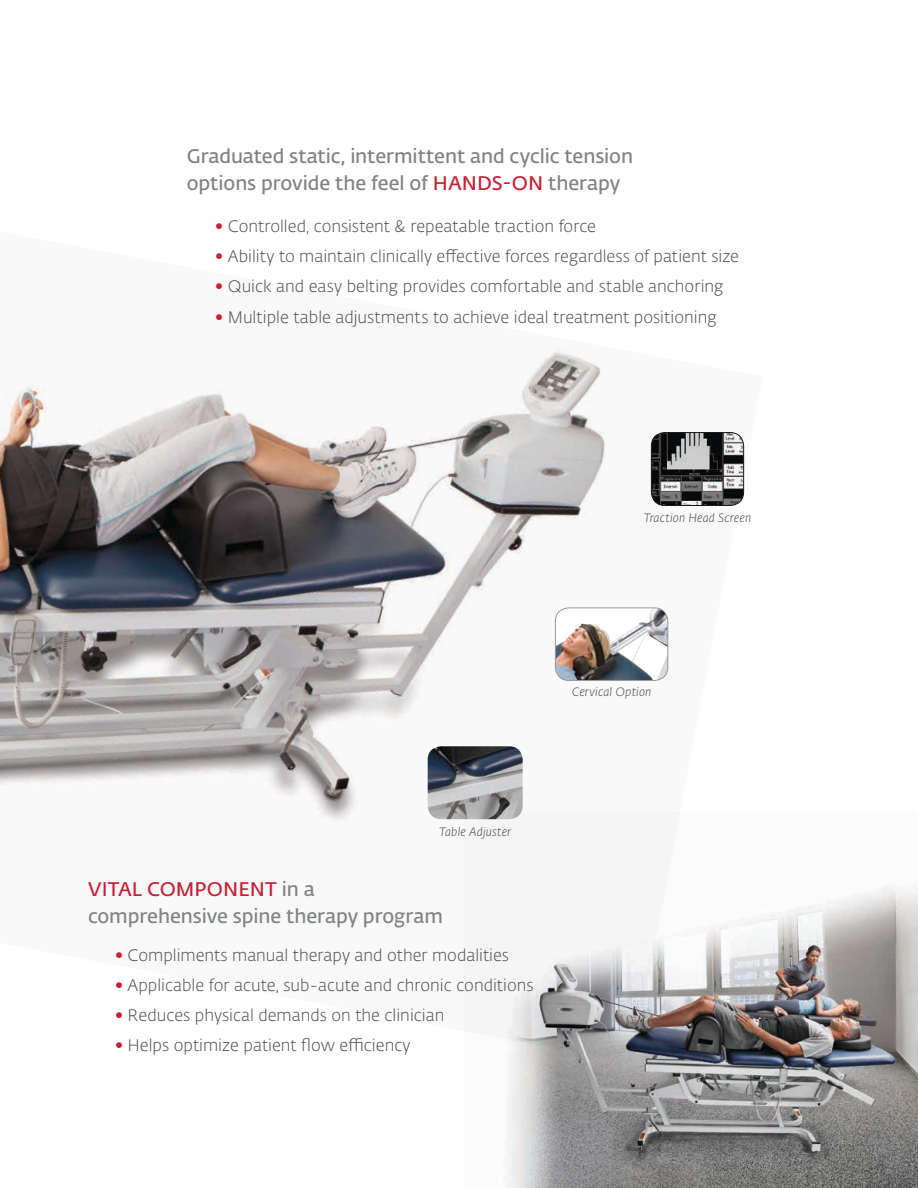
<style>
.page{position:relative;width:918px;height:1188px;background:#fff}
.page>*{position:absolute;margin:0;border:0;box-sizing:border-box;transform-origin:0 0}
.t1{font:600 19.5px/27px "Fedra Sans Alt Pro";letter-spacing:-.005em;color:#808384}
.t2{font:300 16.5px "Fedra Sans Alt Pro";color:#4f5455}
.t3{font:italic 300 12px "Fedra Sans Alt Pro";letter-spacing:.015em;color:#4f5455}
.s1{color:#c92035}
</style>
<div class="page">
<img style="left:0;top:348px;width:745px;height:473px">
<img style="left:464px;top:813px;width:454px;height:375px">
<img style="left:651px;top:433px;width:93px;height:73px">
<div style="left:651px;top:432px;width:93px;height:74px;border:1px solid #1a171a;border-radius:14px"></div>
<img style="left:428px;top:746px;width:95px;height:73px">
<img style="left:555px;top:608px;width:113px;height:72px">
<div style="left:555px;top:608px;width:113px;height:73px;border:1px solid #979999;border-radius:14px"></div>
<p class="t1" style="left:187px;top:141px;width:448px">Graduated static, intermittent and cyclic tension options provide the feel of <span class="s1">HANDS-ON</span> therapy</p>
<p class="t2" style="left:215px;top:215px;width:382px"><sup>●</sup> Controlled, consistent &amp; repeatable traction force</p>
<p class="t2" style="left:215px;top:245px;width:525px"><sup>●</sup> Ability to maintain clinically effective forces regardless of patient size</p>
<p class="t2" style="left:215px;top:275px;width:510px"><sup>●</sup> Quick and easy belting provides comfortable and stable anchoring</p>
<p class="t2" style="left:215px;top:306px;width:503px"><sup>●</sup> Multiple table adjustments to achieve ideal treatment positioning</p>
<p class="t3" style="left:644px;top:510px;width:109px">Traction Head Screen</p>
<p class="t3" style="left:572px;top:684px;width:81px">Cervical Option</p>
<p class="t3" style="left:439px;top:824px;width:74px">Table Adjuster</p>
<p class="t1" style="left:88px;top:874px;width:356px"><span class="s1">VITAL COMPONENT</span> in a comprehensive spine therapy program</p>
<p class="t2" style="left:115px;top:945px;width:396px"><sup>●</sup> Compliments manual therapy and other modalities</p>
<p class="t2" style="left:115px;top:975px;width:420px"><sup>●</sup> Applicable for acute, sub-acute and chronic conditions</p>
<p class="t2" style="left:115px;top:1005px;width:331px"><sup>●</sup> Reduces physical demands on the clinician</p>
<p class="t2" style="left:115px;top:1035px;width:297px"><sup>●</sup> Helps optimize patient flow efficiency</p>
</div>
